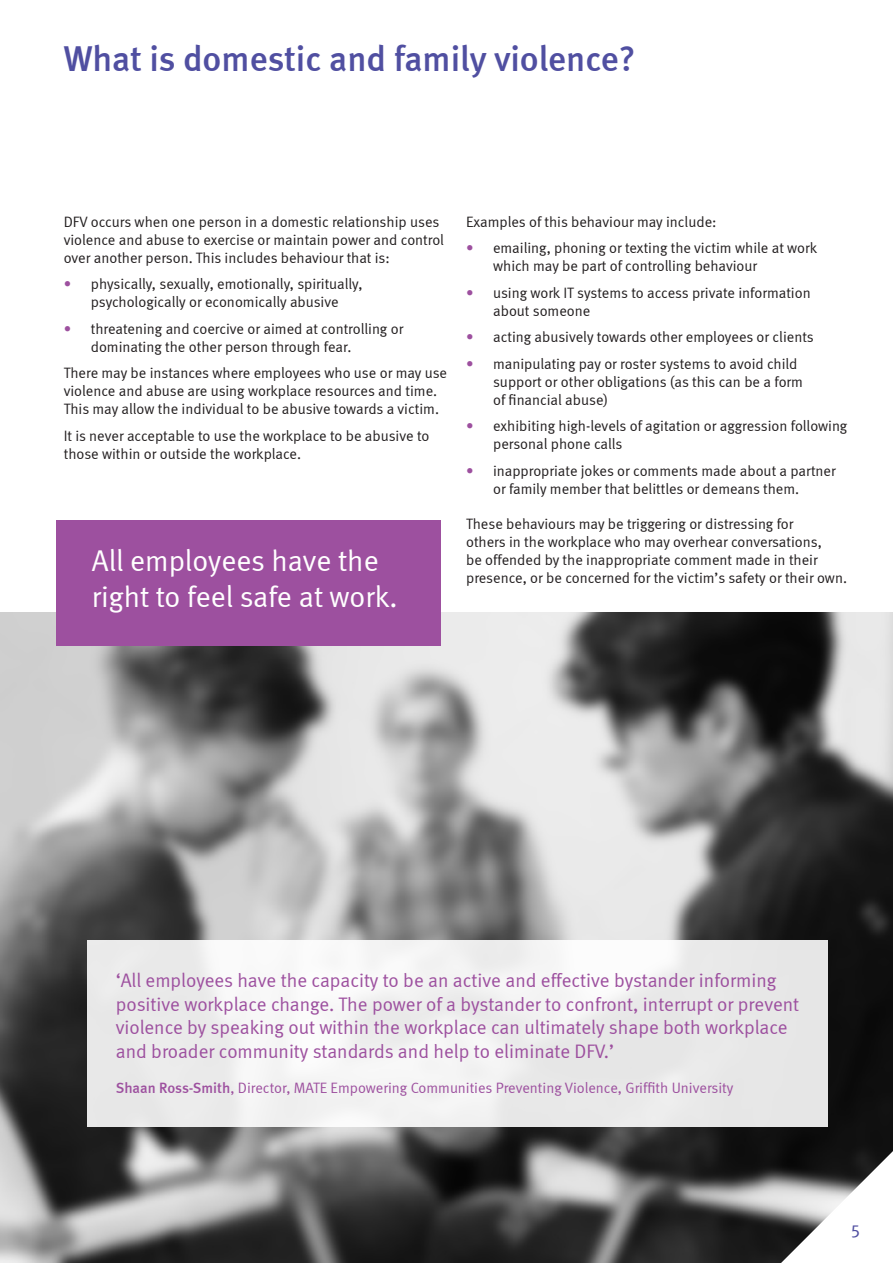
<style>
.page{position:relative;width:893px;height:1263px;background:#fff}
.page>*{position:absolute;margin:0;border:0;box-sizing:border-box;transform-origin:0 0}
.Heading_2{font:500 36px "Meta";color:#504fa1}
.Heading_3{font:30px/36px "Meta Normal LF";color:#fff}
.t1{font:19.5px/23.4px "Meta Normal LF";color:#9d509f}
.t2{font:18px "Meta Normal LF";color:#504fa1}
.Body_1{font:15px/18px "Meta Normal LF";color:#231f20}
.Names{font:15px "Meta Normal LF";color:#9d509f}
.s1{color:#9d509f}
.s2{font-family:"Meta";font-weight:500}
</style>
<div class="page">
<img style="left:0;top:613px;width:893px;height:650px">
<div style="left:87px;top:940px;width:740px;height:186px;background:linear-gradient(to right,#f2f2f2,#eaeaea)"></div>
<div style="left:56px;top:520px;width:385px;height:126px;background:#9d509f"></div>
<svg style="left:768px;top:1136px;width:125px;height:127px"></svg>
<p class="Heading_2" style="left:64px;top:37px;width:573px">What is domestic and family violence?</p>
<p class="Body_1" style="left:64px;top:212px;width:382px">DFV occurs when one person in a domestic relationship uses violence and abuse to exercise or maintain power and control over another person. This includes behaviour that is:</p>
<p class="Body_1" style="left:64px;top:275px;width:300px;text-align:center"><span class="s1">•</span> physically, sexually, emotionally, spiritually, psychologically or economically abusive</p>
<p class="Body_1" style="left:91px;top:319px;width:314px;text-indent:-27px"><span class="s1">•</span> threatening and coercive or aimed at controlling or dominating the other person through fear.</p>
<p class="Body_1" style="left:64px;top:364px;width:385px">There may be instances where employees who use or may use violence and abuse are using workplace resources and time.<br>This may allow the individual to be abusive towards a victim.</p>
<p class="Body_1" style="left:64px;top:426px;width:367px">It is never acceptable to use the workplace to be abusive to those within or outside the workplace.</p>
<p class="Heading_3" style="left:92px;top:542px;width:307px">All employees have the right to feel safe at work.</p>
<p class="Body_1" style="left:466px;top:212px;width:252px">Examples of this behaviour may include:</p>
<p class="Body_1" style="left:493px;top:239px;width:325px;text-indent:-27px"><span class="s1">•</span> emailing, phoning or texting the victim while at work which may be part of controlling behaviour</p>
<p class="Body_1" style="left:493px;top:283px;width:319px;text-indent:-27px"><span class="s1">•</span> using work IT systems to access private information about someone</p>
<p class="Body_1" style="left:466px;top:328px;width:349px"><span class="s1">•</span> acting abusively towards other employees or clients</p>
<p class="Body_1" style="left:493px;top:354px;width:311px;text-indent:-27px"><span class="s1">•</span> manipulating pay or roster systems to avoid child support or other obligations (as this can be a form of financial abuse)</p>
<p class="Body_1" style="left:493px;top:417px;width:356px;text-indent:-27px"><span class="s1">•</span> exhibiting high-levels of agitation or aggression following personal phone calls</p>
<p class="Body_1" style="left:493px;top:461px;width:344px;text-indent:-27px"><span class="s1">•</span> inappropriate jokes or comments made about a partner or family member that belittles or demeans them.</p>
<p class="Body_1" style="left:466px;top:514px;width:382px">These behaviours may be triggering or distressing for<br>others in the workplace who may overhear conversations,<br>be offended by the inappropriate comment made in their presence, or be concerned for the victim’s safety or their own.</p>
<p class="t1" style="left:116px;top:969px;width:685px">‘All employees have the capacity to be an active and effective bystander informing positive workplace change. The power of a bystander to confront, interrupt or prevent violence by speaking out within the workplace can ultimately shape both workplace and broader community standards and help to eliminate DFV.’</p>
<p class="Names" style="left:116px;top:1079px;width:619px"><span class="s2">Shaan Ross-Smith</span>, Director, MATE Empowering Communities Preventing Violence, Griffith University</p>
<p class="t2" style="left:850px;top:1220px;width:12px">5</p>
</div>
